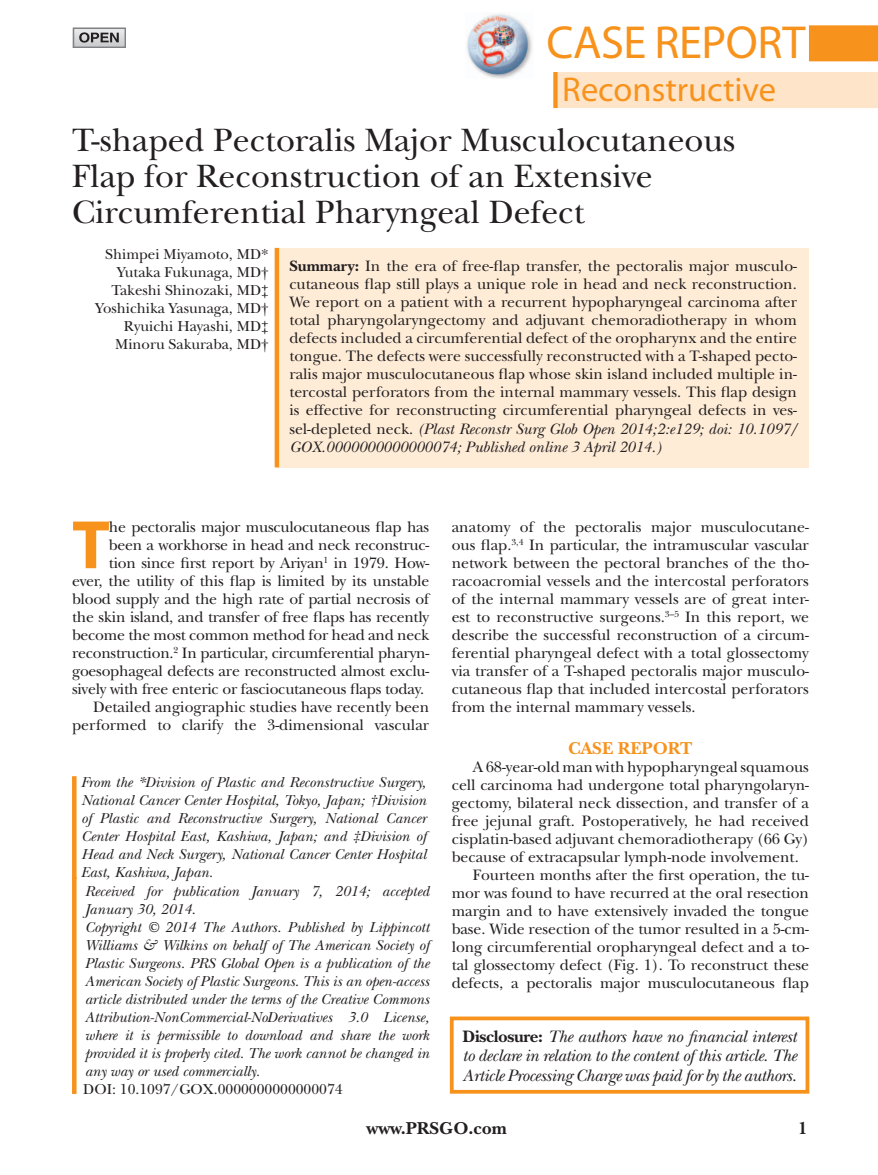
<style>
.page{position:relative;width:878px;height:1175px;background:#fff}
.page>*{position:absolute;margin:0;border:0;box-sizing:border-box;transform-origin:0 0}
.t1{font:700 69.15px "Myriad Pro";color:#f7931d}
.t2{font:46.5px "Myriad Pro";letter-spacing:-.01em;color:#f7931d}
.t3{font:34.5px "Myriad Pro";color:#f7931d}
.t4{font:33.75px/36px "New Baskerville";color:#231f20}
.t5{font:700 18px "New Baskerville";color:#231f20}
.t6{font:700 18px "New Baskerville";color:#f7931d}
.t7{font:italic 17.25px/19.5px "New Baskerville";letter-spacing:-.02em;color:#231f20;text-align:justify}
.t8{font:15.75px/18px "New Baskerville";letter-spacing:-.005em;color:#231f20;text-align:justify}
.t9{font:italic 15px/18px "New Baskerville";color:#231f20}
.t10{font:15px/18px "New Baskerville";color:#231f20;text-align:right}
.s1{font-weight:700}
.s2{font-style:italic}
.s3{font-weight:700;font-style:normal}
</style>
<div class="page">
<img style="left:467px;top:13px;width:65px;height:65px">
<div style="left:73px;top:28px;width:52px;height:20px;border:2px solid #808285"></div>
<svg style="left:79px;top:32px;width:40px;height:11px"></svg>
<div style="left:450px;top:1016px;width:359px;height:77px;border:4px solid #f7931d"></div>
<hr style="left:72px;top:776px;width:4px;height:103px;background:#f7931d">
<hr style="left:72px;top:877px;width:4px;height:216px;background:#f7931d">
<div style="left:277px;top:248px;width:531px;height:219px;background:#feecd7"></div>
<div style="left:274px;top:248px;width:5px;height:219px;background:#f7931d"></div>
<div style="left:553px;top:72px;width:5px;height:36px;background:#f7931d"></div>
<div style="left:558px;top:72px;width:320px;height:36px;background:#fee5ca"></div>
<div style="left:808px;top:25px;width:70px;height:36px;background:#f7931d"></div>
<h2 class="t2" style="left:546px;top:14px;width:260px">Case Report</h2>
<h3 class="t3" style="left:562px;top:68px;width:215px">Reconstructive</h3>
<h3 class="t4" style="left:72px;top:122px;width:664px">T-shaped Pectoralis Major Musculocutaneous<br>Flap for Reconstruction of an Extensive<br>Circumferential Pharyngeal Defect</h3>
<p class="t10" style="left:96px;top:245px;width:174px">Shimpei Miyamoto, MD*<br>Yutaka Fukunaga, MD†<br>Takeshi Shinozaki, MD‡<br>Yoshichika Yasunaga, MD†<br>Ryuichi Hayashi, MD‡<br>Minoru Sakuraba, MD†</p>
<p class="t8" style="left:289px;top:257px;width:509px"><span class="s1">Summary:</span> In the era of free-flap transfer, the pectoralis major musculo&shy;cutaneous flap still plays a unique role in head and neck reconstruction.<br>We report on a patient with a recurrent hypopharyngeal carcinoma after total pharyngolaryngectomy and adjuvant chemoradiotherapy in whom defects included a circumferential defect of the oropharynx and the entire tongue. The defects were successfully reconstructed with a T-shaped pecto&shy;ralis major musculocutaneous flap whose skin island included multiple in&shy;tercostal perforators from the internal mammary vessels. This flap design is effective for reconstructing circumferential pharyngeal defects in ves&shy;sel-depleted neck. <span class="s2">(Plast Reconstr Surg Glob Open 2014;2:e129; doi: 10.1097/ GOX.0000000000000074; Published online 3 April 2014.)</span></p>
<h1 class="t1" style="left:72px;top:500px;width:39px">T</h1>
<p class="t8" style="left:109px;top:518px;width:322px">he pectoralis major musculocutaneous flap has</p>
<p class="t8" style="left:109px;top:536px;width:322px">been a workhorse in head and neck reconstruc-</p>
<p class="t8" style="left:109px;top:554px;width:322px">tion since first report by Ariyan<sup>1</sup> in 1979. How-</p>
<p class="t8" style="left:72px;top:572px;width:359px">ever, the utility of this flap is limited by its unstable</p>
<p class="t8" style="left:72px;top:590px;width:359px">blood supply and the high rate of partial necrosis of</p>
<p class="t8" style="left:72px;top:608px;width:358px">the skin island, and transfer of free flaps has recently</p>
<p class="t8" style="left:72px;top:626px;width:358px">become the most common method for head and neck</p>
<p class="t8" style="left:72px;top:644px;width:359px">reconstruction.<sup>2</sup> In particular, circumferential pharyn-</p>
<p class="t8" style="left:72px;top:662px;width:358px">goesophageal defects are reconstructed almost exclu-</p>
<p class="t8" style="left:72px;top:680px;width:353px">sively with free enteric or fasciocutaneous flaps today.</p>
<p class="t8" style="left:93px;top:698px;width:338px">Detailed angiographic studies have recently been</p>
<p class="t8" style="left:72px;top:716px;width:358px">performed to clarify the 3-dimensional vascular</p>
<p class="t9" style="left:81px;top:773px;width:350px">From the *Division of Plastic and Reconstructive Surgery, National Cancer Center Hospital, Tokyo, Japan; †Division of Plastic and Reconstructive Surgery, National Cancer Center Hospital East, Kashiwa, Japan; and ‡Division of Head and Neck Surgery, National Cancer Center Hospital East, Kashiwa, Japan.<br>Received for publication January 7, 2014; accepted January 30, 2014.<br>Copyright © 2014 The Authors. Published by Lippincott Williams &amp; Wilkins on behalf of The American Society of Plastic Surgeons. PRS Global Open is a publication of the American Society of Plastic Surgeons. This is an open-access article distributed under the terms of the Creative Commons Attribution-NonCommercial-NoDerivatives 3.0 License, where it is permissible to download and share the work provided it is properly cited. The work cannot be changed in any way or used commercially.</p>
<p class="t10" style="left:83px;top:1080px;width:261px">DOI: 10.1097/GOX.0000000000000074</p>
<p class="t8" style="left:452px;top:518px;width:359px">anatomy of the pectoralis major musculocutane&shy;ous flap.<sup>3,4</sup> In particular, the intramuscular vascular network between the pectoral branches of the tho&shy;racoacromial vessels and the intercostal perforators of the internal mammary vessels are of great inter&shy;est to reconstructive surgeons.<sup>3–5</sup> In this report, we describe the successful reconstruction of a circum&shy;ferential pharyngeal defect with a total glossectomy via transfer of a T-shaped pectoralis major musculo&shy;cutaneous flap that included intercostal perforators from the internal mammary vessels.</p>
<p class="t6" style="left:568px;top:738px;width:126px">CASE REPORT</p>
<p class="t8" style="left:472px;top:758px;width:338px">A 68-year-old man with hypopharyngeal squamous</p>
<p class="t8" style="left:452px;top:776px;width:358px">cell carcinoma had undergone total pharyngolaryn-</p>
<p class="t8" style="left:452px;top:794px;width:358px">gectomy, bilateral neck dissection, and transfer of a</p>
<p class="t8" style="left:452px;top:812px;width:358px">free jejunal graft. Postoperatively, he had received</p>
<p class="t8" style="left:452px;top:830px;width:359px">cisplatin-based adjuvant chemoradiotherapy (66 Gy)</p>
<p class="t8" style="left:452px;top:848px;width:348px">because of extracapsular lymph-node involvement.</p>
<p class="t8" style="left:472px;top:866px;width:337px">Fourteen months after the first operation, the tu-</p>
<p class="t8" style="left:452px;top:884px;width:358px">mor was found to have recurred at the oral resection</p>
<p class="t8" style="left:452px;top:902px;width:359px">margin and to have extensively invaded the tongue</p>
<p class="t8" style="left:452px;top:920px;width:358px">base. Wide resection of the tumor resulted in a 5-cm-</p>
<p class="t8" style="left:452px;top:938px;width:359px">long circumferential oropharyngeal defect and a to-</p>
<p class="t8" style="left:452px;top:956px;width:359px">tal glossectomy defect (Fig. 1). To reconstruct these</p>
<p class="t8" style="left:452px;top:974px;width:358px">defects, a pectoralis major musculocutaneous flap</p>
<p class="t7" style="left:462px;top:1026px;width:335px"><span class="s3">Disclosure:</span> The authors have no financial interest to declare in relation to the content of this article. The Article Processing Charge was paid for by the authors.</p>
<p class="t5" style="left:366px;top:1118px;width:142px">www.PRSGO.com</p>
<p class="t5" style="left:798px;top:1118px;width:11px">1</p>
</div>
